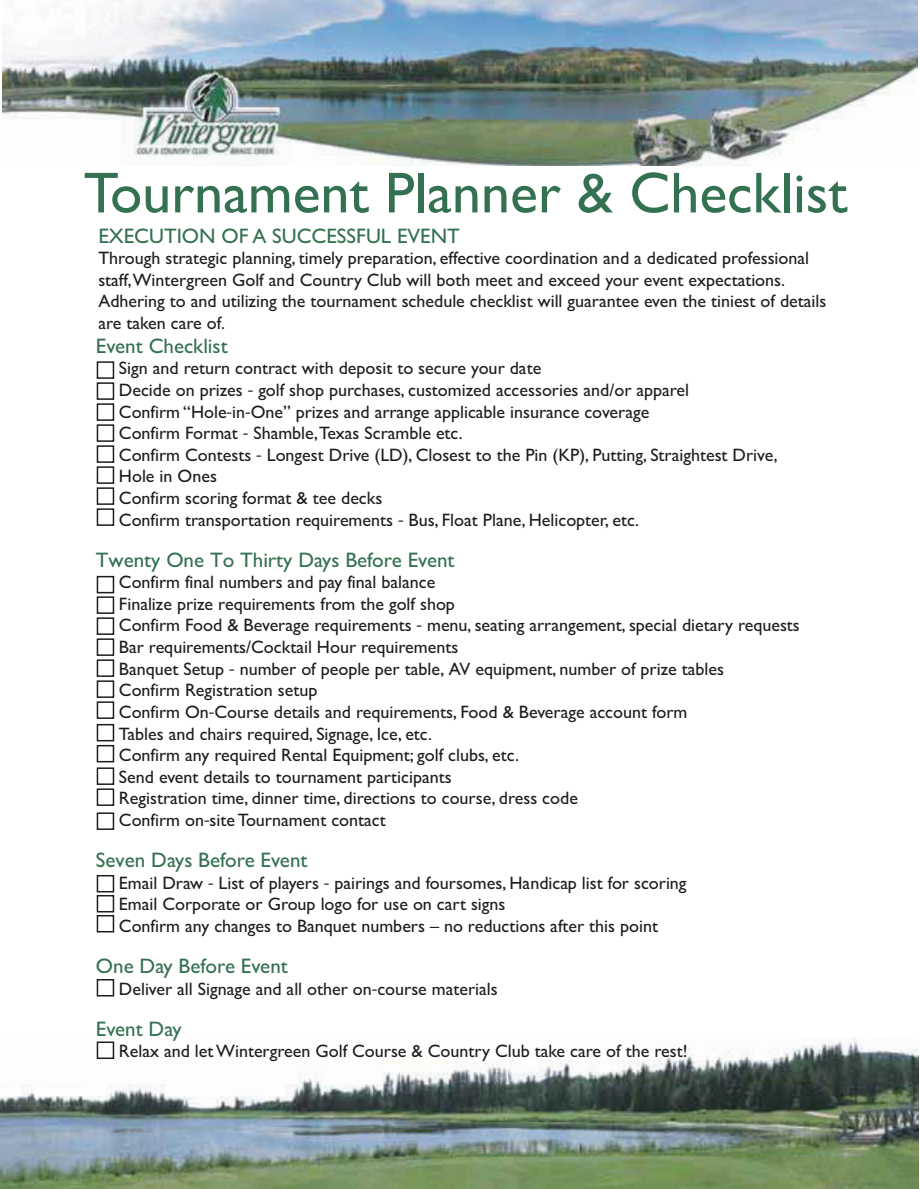
<style>
.page{position:relative;width:920px;height:1189px;background:#fff}
.page>*{position:absolute;margin:0;border:0;box-sizing:border-box;transform-origin:0 0}
.t1{font:58.05px "Gill Sans";color:#347151}
.t2{font:21px "Gill Sans";color:#347151}
.t3{font:18px/21.6px "Gill Sans";color:#201d1e}
.s1{font-family:"Myriad Pro"}
</style>
<div class="page">
<img style="left:0;top:1039px;width:918px;height:150px">
<img style="left:3px;top:0;width:914px;height:165px">
<div style="left:97px;top:361px;width:17px;height:18px;border:2px solid #201d1e"></div>
<div style="left:97px;top:382px;width:17px;height:18px;border:2px solid #201d1e"></div>
<div style="left:97px;top:403px;width:17px;height:18px;border:2px solid #201d1e"></div>
<div style="left:97px;top:424px;width:17px;height:18px;border:2px solid #201d1e"></div>
<div style="left:97px;top:445px;width:17px;height:18px;border:2px solid #201d1e"></div>
<div style="left:97px;top:466px;width:17px;height:18px;border:2px solid #201d1e"></div>
<div style="left:97px;top:487px;width:17px;height:18px;border:2px solid #201d1e"></div>
<div style="left:97px;top:508px;width:17px;height:18px;border:2px solid #201d1e"></div>
<div style="left:97px;top:576px;width:17px;height:17px;border:2px solid #201d1e"></div>
<div style="left:97px;top:596px;width:17px;height:18px;border:2px solid #201d1e"></div>
<div style="left:97px;top:617px;width:17px;height:18px;border:2px solid #201d1e"></div>
<div style="left:97px;top:638px;width:17px;height:18px;border:2px solid #201d1e"></div>
<div style="left:97px;top:659px;width:17px;height:18px;border:2px solid #201d1e"></div>
<div style="left:97px;top:680px;width:17px;height:18px;border:2px solid #201d1e"></div>
<div style="left:97px;top:701px;width:17px;height:18px;border:2px solid #201d1e"></div>
<div style="left:97px;top:724px;width:17px;height:17px;border:2px solid #201d1e"></div>
<div style="left:97px;top:745px;width:17px;height:17px;border:2px solid #201d1e"></div>
<div style="left:97px;top:767px;width:17px;height:18px;border:2px solid #201d1e"></div>
<div style="left:97px;top:788px;width:17px;height:18px;border:2px solid #201d1e"></div>
<div style="left:97px;top:812px;width:17px;height:18px;border:2px solid #201d1e"></div>
<div style="left:97px;top:875px;width:17px;height:17px;border:2px solid #201d1e"></div>
<div style="left:97px;top:895px;width:17px;height:17px;border:2px solid #201d1e"></div>
<div style="left:97px;top:915px;width:17px;height:17px;border:2px solid #201d1e"></div>
<div style="left:97px;top:979px;width:17px;height:17px;border:2px solid #201d1e"></div>
<div style="left:97px;top:1041px;width:17px;height:18px;border:2px solid #201d1e"></div>
<h1 class="t1" style="left:84px;top:173px;width:765px">Tournament Planner &amp; Checklist</h1>
<p class="t2" style="left:98px;top:228px;width:363px">EXECUTION OF A SUCCESSFUL EVENT</p>
<p class="t3" style="left:98px;top:249px;width:729px">Through strategic planning, timely preparation, effective coordination and a dedicated professional staff,Wintergreen Golf and Country Club will both meet and exceed your event expectations.<br>Adhering to and utilizing the tournament schedule checklist will guarantee even the tiniest of details are taken care of.</p>
<p class="t2" style="left:96px;top:338px;width:133px">Event Checklist</p>
<p class="t3" style="left:119px;top:359px;width:660px">Sign and return contract with deposit to secure your date<br>Decide on prizes <span class="s1">‐</span> golf shop purchases, customized accessories and/or apparel<br>Confirm “Hole<span class="s1">‐</span>in<span class="s1">‐</span>One” prizes and arrange applicable insurance coverage<br>Confirm Format <span class="s1">‐</span> Shamble,Texas Scramble etc.<br>Confirm Contests <span class="s1">‐</span> Longest Drive (LD), Closest to the Pin (KP), Putting, Straightest Drive, Hole in Ones<br>Confirm scoring format &amp; tee decks<br>Confirm transportation requirements <span class="s1">‐</span> Bus, Float Plane, Helicopter, etc.</p>
<p class="t2" style="left:96px;top:552px;width:360px">Twenty One To Thirty Days Before Event</p>
<p class="t3" style="left:119px;top:573px;width:682px">Confirm final numbers and pay final balance<br>Finalize prize requirements from the golf shop<br>Confirm Food &amp; Beverage requirements <span class="s1">‐</span> menu, seating arrangement, special dietary requests Bar requirements/Cocktail Hour requirements<br>Banquet Setup <span class="s1">‐</span> number of people per table, AV equipment, number of prize tables<br>Confirm Registration setup<br>Confirm On<span class="s1">‐</span>Course details and requirements, Food &amp; Beverage account form<br>Tables and chairs required, Signage, Ice, etc.<br>Confirm any required Rental Equipment; golf clubs, etc.<br>Send event details to tournament participants<br>Registration time, dinner time, directions to course, dress code<br>Confirm on<span class="s1">‐</span>site Tournament contact</p>
<p class="t2" style="left:96px;top:853px;width:213px">Seven Days Before Event</p>
<p class="t3" style="left:119px;top:874px;width:569px">Email Draw <span class="s1">‐</span> List of players <span class="s1">‐</span> pairings and foursomes, Handicap list for scoring<br>Email Corporate or Group logo for use on cart signs<br>Confirm any changes to Banquet numbers – no reductions after this point</p>
<p class="t2" style="left:96px;top:958px;width:193px">One Day Before Event</p>
<p class="t3" style="left:119px;top:979px;width:380px">Deliver all Signage and all other on<span class="s1">‐</span>course materials</p>
<p class="t2" style="left:96px;top:1021px;width:87px">Event Day</p>
<p class="t3" style="left:119px;top:1042px;width:570px">Relax and let Wintergreen Golf Course &amp; Country Club take care of the rest!</p>
</div>
